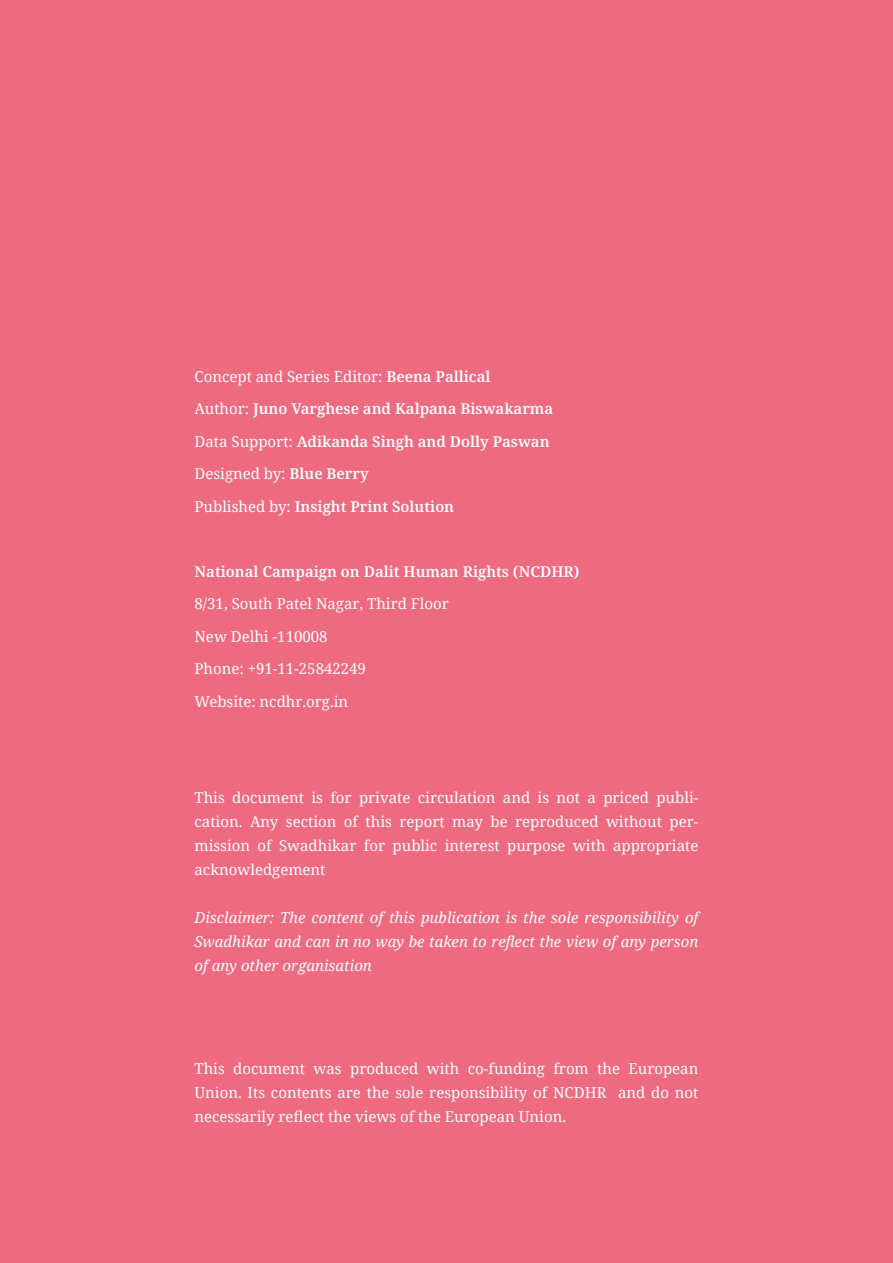
<style>
.page{position:relative;width:893px;height:1263px;background:#ee6a80}
.page>*{position:absolute;margin:0;border:0;box-sizing:border-box;transform-origin:0 0}
.t1{font:15px/24px "Noto Serif";color:#fff;text-align:justify}
.t2{font:600 15px/32.5px "Noto Serif";color:#fff}
.t3{font:italic 15px/24px "Noto Serif";color:#fff;text-align:justify}
.s1{font-weight:400}
</style>
<div class="page">
<p class="t2" style="left:195px;top:360px;width:360px"><span class="s1">Concept and Series Editor:</span> Beena Pallical<br><span class="s1">Author:</span> Juno Varghese and Kalpana Biswakarma <span class="s1">Data Support:</span> Adikanda Singh and Dolly Paswan <span class="s1">Designed by:</span> Blue Berry<br><span class="s1">Published by:</span> Insight Print Solution</p>
<p class="t2" style="left:195px;top:555px;width:386px">National Campaign on Dalit Human Rights (NCDHR)</p>
<p class="t1" style="left:195px;top:587px;width:256px;line-height:32.5px;text-align:left">8/31, South Patel Nagar, Third Floor<br>New Delhi -110008<br>Phone: +91-11-25842249<br>Website: ncdhr.org.in</p>
<p class="t1" style="left:195px;top:785px;width:505px">This document is for private circulation and is not a priced publi&shy;cation. Any section of this report may be reproduced without per&shy;mission of Swadhikar for public interest purpose with appropriate acknowledgement</p>
<p class="t3" style="left:195px;top:904px;width:505px">Disclaimer: The content of this publication is the sole responsibility of Swadhikar and can in no way be taken to reflect the view of any person of any other organisation</p>
<p class="t1" style="left:195px;top:1056px;width:505px">This document was produced with co-funding from the European Union. Its contents are the sole responsibility of NCDHR and do not necessarily reflect the views of the European Union.</p>
</div>
